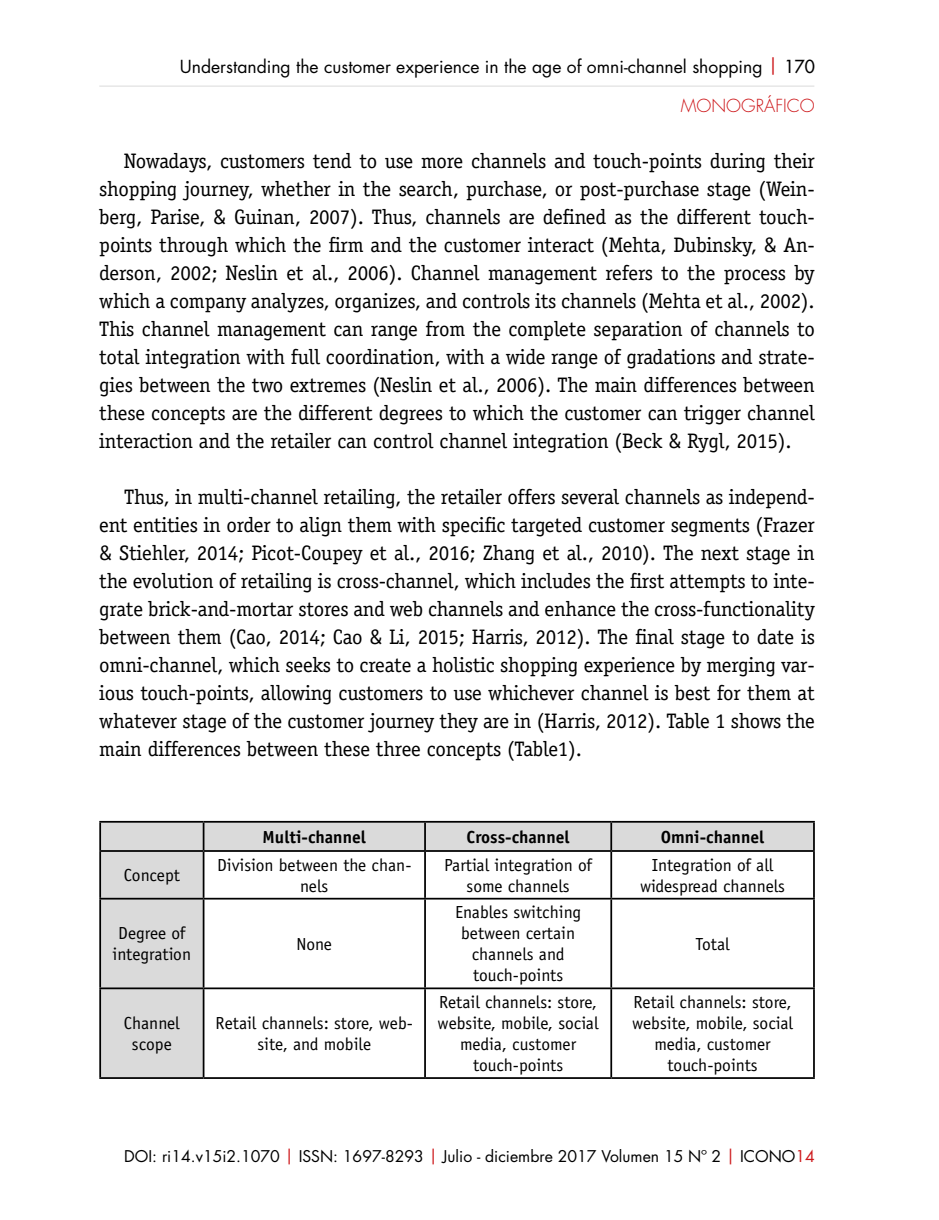
<style>
.page{position:relative;width:939px;height:1220px;background:#fff}
.page>*{position:absolute;margin:0;border:0;box-sizing:border-box;transform-origin:0 0}
.t1{font:21px/28px "Officina Serif Std";letter-spacing:-.01em;color:#000;text-align:justify}
.t2{font:17.5px/21px "Officina Sans Std";color:#000;text-align:center}
.t3{font:17.5px/38.3px "Futura Std";color:#000;text-align:right}
.t4{font:700 17.5px "Officina Sans Std";color:#000}
.t5{font:15.75px "Futura Std";color:#000}
.s1{color:#cd171a}
.s2{font-weight:500}
.s3{font-weight:300;color:#cd171a}
</style>
<div class="page">
<hr style="left:99px;top:86px;width:715px;height:1px;background:#dadada">
<svg style="left:101px;top:823px;width:711px;height:254px"></svg>
<hr style="left:99px;top:852px;width:2px;height:46px;background:#000">
<hr style="left:203px;top:852px;width:1px;height:46px;background:#000">
<hr style="left:424px;top:852px;width:2px;height:46px;background:#000">
<hr style="left:610px;top:852px;width:2px;height:46px;background:#000">
<hr style="left:812px;top:852px;width:2px;height:46px;background:#000">
<hr style="left:99px;top:898px;width:104px;height:1px;background:#000">
<hr style="left:99px;top:899px;width:2px;height:88px;background:#000">
<hr style="left:203px;top:898px;width:222px;height:1px;background:#000">
<hr style="left:203px;top:899px;width:1px;height:88px;background:#000">
<hr style="left:425px;top:898px;width:186px;height:1px;background:#000">
<hr style="left:424px;top:899px;width:2px;height:88px;background:#000">
<hr style="left:611px;top:898px;width:203px;height:1px;background:#000">
<hr style="left:610px;top:899px;width:2px;height:88px;background:#000">
<hr style="left:812px;top:899px;width:2px;height:88px;background:#000">
<hr style="left:99px;top:987px;width:104px;height:2px;background:#000">
<hr style="left:99px;top:989px;width:2px;height:88px;background:#000">
<hr style="left:203px;top:987px;width:222px;height:2px;background:#000">
<hr style="left:203px;top:989px;width:1px;height:88px;background:#000">
<hr style="left:425px;top:987px;width:186px;height:2px;background:#000">
<hr style="left:424px;top:989px;width:2px;height:88px;background:#000">
<hr style="left:611px;top:987px;width:203px;height:2px;background:#000">
<hr style="left:610px;top:989px;width:2px;height:88px;background:#000">
<hr style="left:812px;top:989px;width:2px;height:88px;background:#000">
<hr style="left:99px;top:1077px;width:104px;height:2px;background:#000">
<hr style="left:203px;top:1077px;width:222px;height:2px;background:#000">
<hr style="left:425px;top:1077px;width:186px;height:2px;background:#000">
<hr style="left:611px;top:1077px;width:203px;height:2px;background:#000">
<hr style="left:99px;top:821px;width:104px;height:2px;background:#000">
<hr style="left:99px;top:823px;width:2px;height:27px;background:#000">
<hr style="left:203px;top:821px;width:222px;height:2px;background:#000">
<hr style="left:425px;top:821px;width:186px;height:2px;background:#000">
<hr style="left:611px;top:821px;width:203px;height:2px;background:#000">
<hr style="left:99px;top:850px;width:104px;height:2px;background:#000">
<svg style="left:203px;top:823px;width:1px;height:27px"></svg>
<hr style="left:424px;top:823px;width:2px;height:27px;background:#000">
<hr style="left:610px;top:823px;width:2px;height:27px;background:#000">
<hr style="left:812px;top:823px;width:2px;height:27px;background:#000">
<hr style="left:203px;top:850px;width:222px;height:2px;background:#000">
<hr style="left:425px;top:850px;width:186px;height:2px;background:#000">
<hr style="left:611px;top:850px;width:203px;height:2px;background:#000">
<p class="t3" style="left:180px;top:48px;width:636px">Understanding the customer experience in the age of omni-channel shopping <span class="s1">|</span> <span class="s2">170<br></span><span class="s3">MONOGRÁFICO</span></p>
<p class="t1" style="left:99px;top:147px;width:716px;text-indent:25px">Nowadays, customers tend to use more channels and touch-points during their shopping journey, whether in the search, purchase, or post-purchase stage (Wein&shy;berg, Parise, &amp; Guinan, 2007). Thus, channels are defined as the different touch&shy;points through which the firm and the customer interact (Mehta, Dubinsky, &amp; An&shy;derson, 2002; Neslin et al., 2006). Channel management refers to the process by which a company analyzes, organizes, and controls its channels (Mehta et al., 2002).<br>This channel management can range from the complete separation of channels to total integration with full coordination, with a wide range of gradations and strate&shy;gies between the two extremes (Neslin et al., 2006). The main differences between these concepts are the different degrees to which the customer can trigger channel interaction and the retailer can control channel integration (Beck &amp; Rygl, 2015).</p>
<p class="t1" style="left:99px;top:483px;width:716px;text-indent:25px">Thus, in multi-channel retailing, the retailer offers several channels as independ&shy;ent entities in order to align them with specific targeted customer segments (Frazer &amp; Stiehler, 2014; Picot-Coupey et al., 2016; Zhang et al., 2010). The next stage in the evolution of retailing is cross-channel, which includes the first attempts to inte&shy;grate brick-and-mortar stores and web channels and enhance the cross-functionality between them (Cao, 2014; Cao &amp; Li, 2015; Harris, 2012). The final stage to date is omni-channel, which seeks to create a holistic shopping experience by merging var&shy;ious touch-points, allowing customers to use whichever channel is best for them at whatever stage of the customer journey they are in (Harris, 2012). Table 1 shows the main differences between these three concepts (Table1).</p>
<p class="t4" style="left:262px;top:826px;width:105px">Multi-channel</p>
<p class="t4" style="left:466px;top:826px;width:105px">Cross-channel</p>
<p class="t4" style="left:660px;top:826px;width:105px">Omni-channel</p>
<p class="t2" style="left:124px;top:865px;width:58px">Concept</p>
<p class="t2" style="left:217px;top:854px;width:196px">Division between the chan&shy;nels</p>
<p class="t2" style="left:444px;top:854px;width:149px">Partial integration of some channels</p>
<p class="t2" style="left:639px;top:854px;width:146px">Integration of all widespread channels</p>
<p class="t2" style="left:112px;top:923px;width:80px">Degree of integration</p>
<p class="t2" style="left:296px;top:933px;width:37px">None</p>
<p class="t2" style="left:455px;top:902px;width:128px">Enables switching between certain channels and touch-points</p>
<p class="t2" style="left:695px;top:933px;width:36px">Total</p>
<p class="t2" style="left:124px;top:1012px;width:57px">Channel scope</p>
<p class="t2" style="left:215px;top:1012px;width:199px">Retail channels: store, web&shy;site, and mobile</p>
<p class="t2" style="left:437px;top:991px;width:162px">Retail channels: store, website, mobile, social media, customer touch-points</p>
<p class="t2" style="left:631px;top:991px;width:162px">Retail channels: store, website, mobile, social media, customer touch-points</p>
<p class="t5" style="left:124px;top:1146px;width:691px">DOI: ri14.v15i2.1070 <span class="s1">|</span> ISSN: 1697-8293 <span class="s1">|</span> Julio - diciembre 2017 Volumen 15 Nº 2 <span class="s1">|</span> ICONO<span class="s1">14</span></p>
</div>
